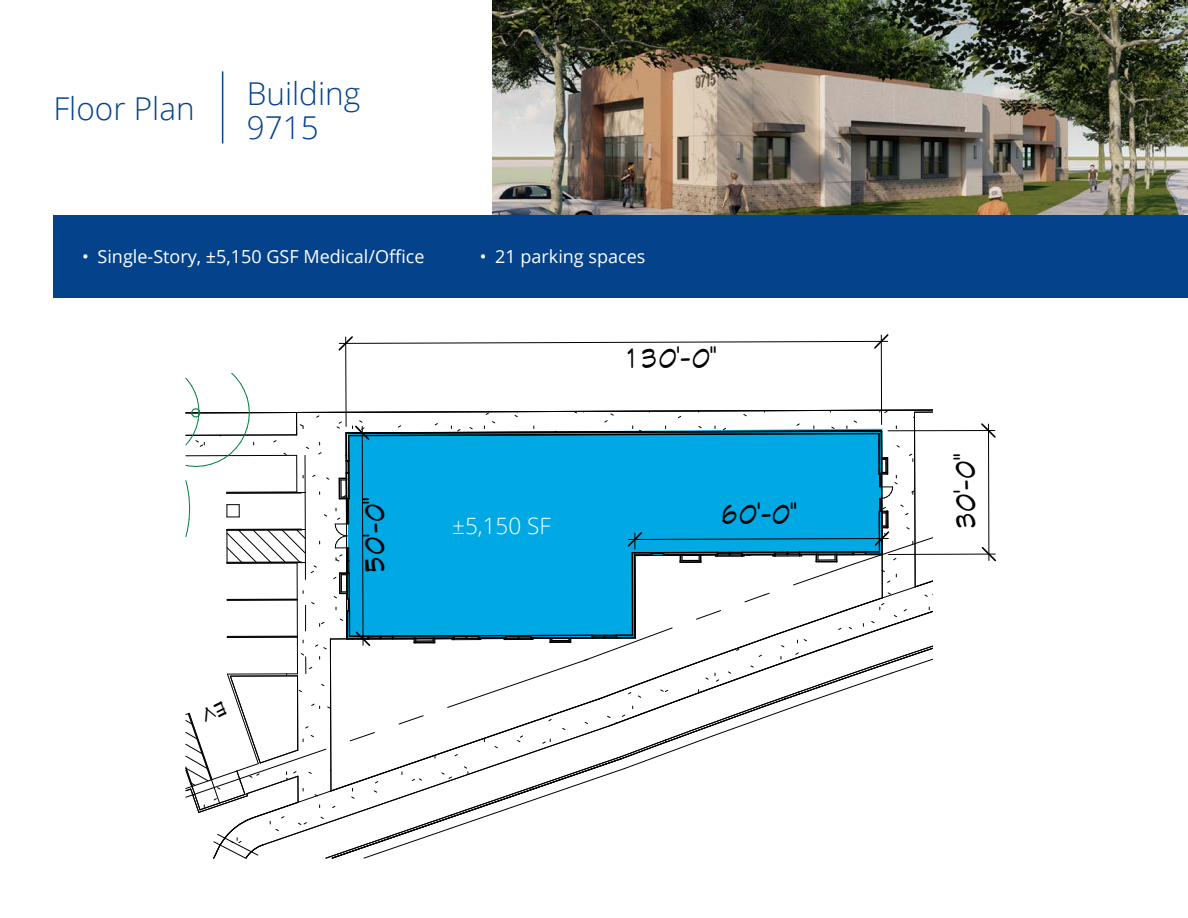
<style>
.page{position:relative;width:1188px;height:918px;background:#fff}
.page>*{position:absolute;margin:0;border:0;box-sizing:border-box;transform-origin:0 0}
.t1{font:300 31.5px/34.5px "Open Sans";color:#05428c}
.t2{font:27.3px "Mr Hand 2";letter-spacing:-.01em;color:#000;scale:.79 1}
.t3{font:300 22.5px "Open Sans";color:#fff}
.t4{font:18px "Open Sans";color:#fff}
</style>
<div class="page">
<img style="left:492px;top:0;width:696px;height:215px">
<div style="left:53px;top:215px;width:1135px;height:82px;background:#05428c"></div>
<hr style="left:222px;top:71px;width:1px;height:73px;background:#05428c">
<hr style="left:881px;top:341px;width:1px;height:84px;background:#000">
<svg style="left:338px;top:334px;width:551px;height:18px"></svg>
<hr style="left:345px;top:343px;width:2px;height:83px;background:#000">
<hr style="left:988px;top:424px;width:1px;height:137px;background:#000">
<svg style="left:980px;top:423px;width:16px;height:15px"></svg>
<hr style="left:888px;top:430px;width:100px;height:1px;background:#000">
<svg style="left:980px;top:545px;width:16px;height:17px"></svg>
<hr style="left:889px;top:554px;width:100px;height:1px;background:#000">
<svg style="left:185px;top:373px;width:749px;height:485px"></svg>
<p class="t1" style="left:53px;top:90px;width:143px">Floor Plan</p>
<p class="t1" style="left:247px;top:75px;width:115px">Building<br>9715</p>
<p class="t4" style="left:82px;top:244px;width:344px">• Single-Story, ±5,150 GSF Medical/Office</p>
<p class="t4" style="left:480px;top:244px;width:167px">• 21 parking spaces</p>
<p class="t2" style="left:358px;top:574px;width:99px;rotate:-90deg">50'-0"</p>
<p class="t3" style="left:452px;top:510px;width:100px">±5,150 SF</p>
<p class="t2" style="left:621px;top:342px;width:122px">130'-0"</p>
<p class="t2" style="left:720px;top:498px;width:99px">60'-0"</p>
<p class="t2" style="left:949px;top:530px;width:99px;rotate:-90deg">30'-0"</p>
</div>
